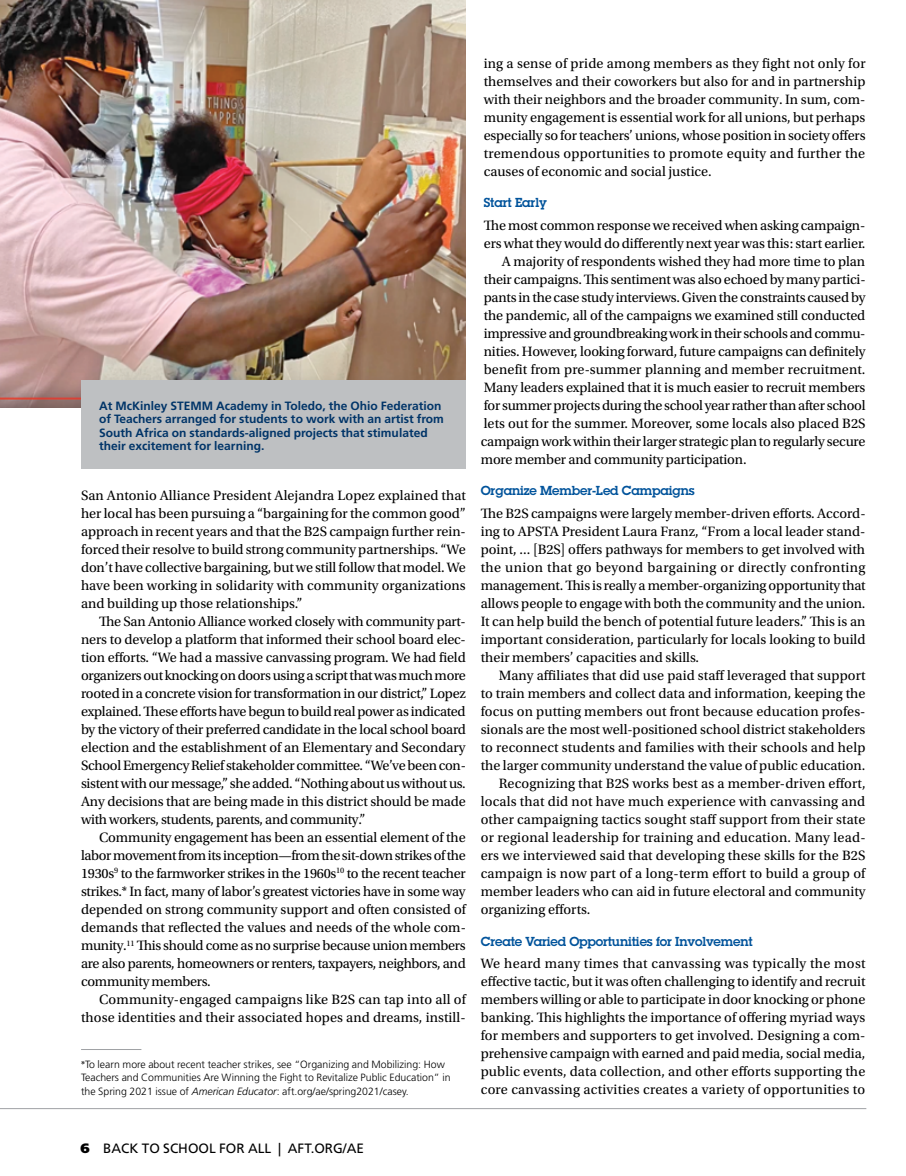
<style>
.page{position:relative;width:906px;height:1176px;background:#fff}
.page>*{position:absolute;margin:0;border:0;box-sizing:border-box;transform-origin:0 0}
.t1{font:14.25px/18px "Utopia Std";color:#000;text-align:justify}
.t2{font:14.25px "Utopia Std";letter-spacing:-.02em;color:#000}
.t3{font:13.5px "Frutiger LT Std";color:#000}
.t4{font:600 12.75px "Lubalin Graph Std";letter-spacing:-.01em;color:#00539b}
.t5{font:700 12px/13.5px "Frutiger LT Std";color:#003468}
.t6{font:300 10.5px/13.5px "Frutiger LT Std";color:#000}
.s1{font-family:"Utopia Std Capt";font-weight:400}
.s2{font-style:italic}
.s3{font-weight:900}
</style>
<div class="page">
<hr style="left:0;top:1107px;width:865px;height:1px;background:#9fa1a4">
<img style="left:0;top:0;width:465px;height:407px">
<div style="left:81px;top:380px;width:384px;height:89px;background:#bec0c2"></div>
<hr style="left:81px;top:1048px;width:60px;height:1px;background:#9fa1a4">
<p class="t5" style="left:99px;top:399px;width:346px">At McKinley STEMM Academy in Toledo, the Ohio Federation of Teachers arranged for students to work with an artist from South Africa on standards-aligned projects that stimulated their excitement for learning.</p>
<p class="t1" style="left:81px;top:486px;width:386px">San Antonio Alliance President Alejandra Lopez explained that her local has been pursuing a “bargaining for the common good” approach in recent years and that the B2S campaign further rein&shy;forced their resolve to build strong community partnerships. “We don’t have collective bargaining, but we still follow that model. We have been working in solidarity with community organizations and building up those relationships.”</p>
<p class="t1" style="left:81px;top:612px;width:386px;text-indent:18px">The San Antonio Alliance worked closely with community part&shy;ners to develop a platform that informed their school board elec&shy;tion efforts. “We had a massive canvassing program. We had field organizers out knocking on doors using a script that was much more rooted in a concrete vision for transformation in our district,” Lopez explained. These efforts have begun to build real power as indicated by the victory of their preferred candidate in the local school board election and the establishment of an Elementary and Secondary School Emergency Relief stakeholder committee. “We’ve been con&shy;sistent with our message,” she added. “Nothing about us without us.<br>Any decisions that are being made in this district should be made with workers, students, parents, and community.”</p>
<p class="t1" style="left:81px;top:828px;width:386px;text-indent:18px">Community engagement has been an essential element of the labor movement from its inception—from the sit-down strikes of the 1930s<sup>9</sup> to the farmworker strikes in the 1960s<sup>10</sup> to the recent teacher strikes.* In fact, many of labor’s greatest victories have in some way depended on strong community support and often consisted of demands that reflected the values and needs of the whole com&shy;munity.<sup>11</sup> This should come as no surprise because union members are also parents, homeowners or renters, taxpayers, neighbors, and community members.</p>
<p class="t1" style="left:81px;top:990px;width:386px;text-align:right">Community-engaged campaigns like B2S can tap into all of those identities and their associated hopes and dreams, instill-</p>
<p class="t6" style="left:81px;top:1057px;width:371px"><span class="s1">*</span>To learn more about recent teacher strikes, see “Organizing and Mobilizing: How<br>Teachers and Communities Are Winning the Fight to Revitalize Public Education” in the Spring 2021 issue of <span class="s2">American Educator</span>: aft.org/ae/spring2021/casey.</p>
<p class="t1" style="left:483px;top:54px;width:383px">ing a sense of pride among members as they fight not only for themselves and their coworkers but also for and in partnership with their neighbors and the broader community. In sum, com&shy;munity engagement is essential work for all unions, but perhaps especially so for teachers’ unions, whose position in society offers tremendous opportunities to promote equity and further the causes of economic and social justice.</p>
<p class="t4" style="left:483px;top:194px;width:64px">Start Early</p>
<p class="t1" style="left:483px;top:216px;width:383px">The most common response we received when asking campaign-</p>
<p class="t1" style="left:483px;top:234px;width:383px">ers what they would do differently next year was this: start earlier.</p>
<p class="t1" style="left:501px;top:252px;width:365px">A majority of respondents wished they had more time to plan</p>
<p class="t1" style="left:483px;top:270px;width:383px">their campaigns. This sentiment was also echoed by many partici-</p>
<p class="t1" style="left:483px;top:288px;width:383px">pants in the case study interviews. Given the constraints caused by</p>
<p class="t1" style="left:483px;top:306px;width:383px">the pandemic, all of the campaigns we examined still conducted</p>
<p class="t2" style="left:483px;top:325px;width:383px">impressive and groundbreaking work in their schools and commu-</p>
<p class="t1" style="left:483px;top:342px;width:383px">nities. However, looking forward, future campaigns can definitely</p>
<p class="t1" style="left:483px;top:360px;width:383px">benefit from pre-summer planning and member recruitment.</p>
<p class="t1" style="left:483px;top:378px;width:383px">Many leaders explained that it is much easier to recruit members</p>
<p class="t2" style="left:483px;top:397px;width:383px">for summer projects during the school year rather than after school</p>
<p class="t1" style="left:483px;top:414px;width:383px">lets out for the summer. Moreover, some locals also placed B2S</p>
<p class="t1" style="left:480px;top:432px;width:386px">campaign work within their larger strategic plan to regularly secure</p>
<p class="t1" style="left:480px;top:450px;width:267px">more member and community participation.</p>
<p class="t4" style="left:480px;top:482px;width:215px">Organize Member-Led Campaigns</p>
<p class="t1" style="left:480px;top:504px;width:386px">The B2S campaigns were largely member-driven efforts. Accord&shy;ing to APSTA President Laura Franz, “From a local leader stand&shy;point, ... [B2S] offers pathways for members to get involved with the union that go beyond bargaining or directly confronting management. This is really a member-organizing opportunity that allows people to engage with both the community and the union.<br>It can help build the bench of potential future leaders.” This is an important consideration, particularly for locals looking to build their members’ capacities and skills.</p>
<p class="t1" style="left:498px;top:666px;width:368px">Many affiliates that did use paid staff leveraged that support</p>
<p class="t1" style="left:480px;top:684px;width:386px">to train members and collect data and information, keeping the</p>
<p class="t1" style="left:480px;top:702px;width:386px">focus on putting members out front because education profes-</p>
<p class="t1" style="left:480px;top:720px;width:386px">sionals are the most well-positioned school district stakeholders</p>
<p class="t1" style="left:480px;top:738px;width:386px">to reconnect students and families with their schools and help</p>
<p class="t1" style="left:480px;top:756px;width:386px">the larger community understand the value of public education.</p>
<p class="t1" style="left:498px;top:774px;width:368px">Recognizing that B2S works best as a member-driven effort,</p>
<p class="t1" style="left:480px;top:792px;width:386px">locals that did not have much experience with canvassing and</p>
<p class="t1" style="left:480px;top:810px;width:386px">other campaigning tactics sought staff support from their state</p>
<p class="t1" style="left:480px;top:828px;width:386px">or regional leadership for training and education. Many lead-</p>
<p class="t1" style="left:480px;top:846px;width:386px">ers we interviewed said that developing these skills for the B2S</p>
<p class="t1" style="left:480px;top:864px;width:386px">campaign is now part of a long-term effort to build a group of</p>
<p class="t1" style="left:480px;top:882px;width:386px">member leaders who can aid in future electoral and community</p>
<p class="t1" style="left:480px;top:900px;width:111px">organizing efforts.</p>
<p class="t4" style="left:480px;top:932px;width:273px">Create Varied Opportunities for Involvement</p>
<p class="t1" style="left:480px;top:954px;width:386px">We heard many times that canvassing was typically the most effective tactic, but it was often challenging to identify and recruit members willing or able to participate in door knocking or phone banking. This highlights the importance of offering myriad ways for members and supporters to get involved. Designing a com&shy;prehensive campaign with earned and paid media, social media, public events, data collection, and other efforts supporting the core canvassing activities creates a variety of opportunities to</p>
<p class="t3" style="left:80px;top:1139px;width:285px"><span class="s3">6</span> BACK TO SCHOOL FOR ALL | AFT.ORG/AE</p>
</div>
